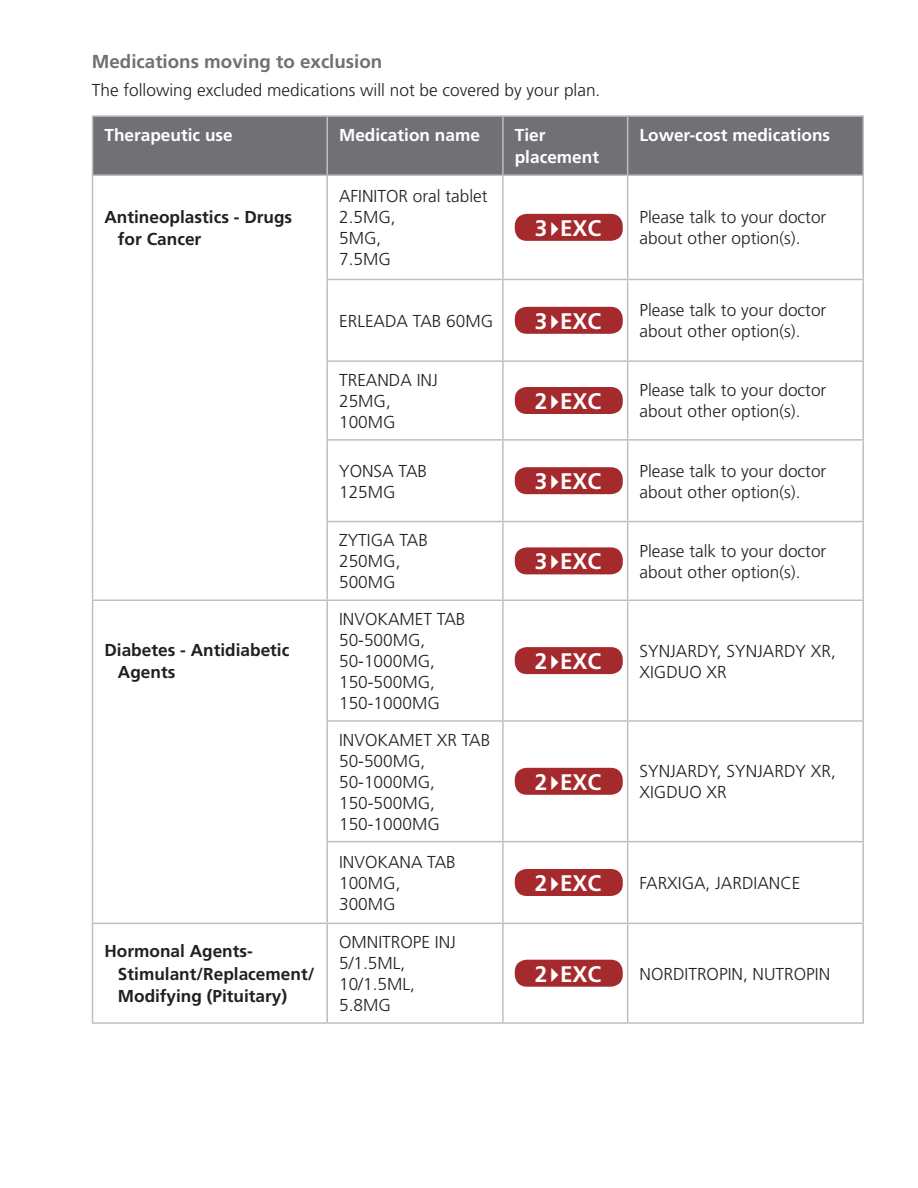
<style>
.page{position:relative;width:918px;height:1188px;background:#fff}
.page>*{position:absolute;margin:0;border:0;box-sizing:border-box;transform-origin:0 0}
.t1{font:700 22.5px "Frutiger LT Pro";color:#fff}
.t2{font:700 18.75px "Frutiger LT Pro";color:#717074}
.t3{font:300 17.25px/21px "Frutiger LT Pro";color:#231f20}
.t4{font:700 17.25px/22.5px "Frutiger LT Pro";color:#231f20}
.t5{font:700 17.25px/22.5px "Frutiger LT Pro";color:#fff}
</style>
<div class="page">
<div style="left:93px;top:117px;width:769px;height:58px;background:#717074"></div>
<hr style="left:92px;top:176px;width:1px;height:103px;background:#bebfc2">
<hr style="left:326px;top:176px;width:2px;height:103px;background:#bebfc2">
<hr style="left:502px;top:176px;width:2px;height:103px;background:#bebfc2">
<hr style="left:627px;top:176px;width:1px;height:103px;background:#bebfc2">
<hr style="left:862px;top:176px;width:2px;height:103px;background:#bebfc2">
<hr style="left:92px;top:279px;width:1px;height:82px;background:#bebfc2">
<hr style="left:326px;top:279px;width:177px;height:1px;background:#bebfc2">
<hr style="left:326px;top:280px;width:2px;height:80px;background:#bebfc2">
<hr style="left:503px;top:279px;width:125px;height:1px;background:#bebfc2">
<hr style="left:502px;top:280px;width:2px;height:80px;background:#bebfc2">
<hr style="left:628px;top:279px;width:236px;height:1px;background:#bebfc2">
<hr style="left:627px;top:280px;width:1px;height:80px;background:#bebfc2">
<hr style="left:862px;top:280px;width:2px;height:80px;background:#bebfc2">
<hr style="left:92px;top:361px;width:1px;height:79px;background:#bebfc2">
<hr style="left:326px;top:360px;width:177px;height:2px;background:#bebfc2">
<hr style="left:326px;top:362px;width:2px;height:77px;background:#bebfc2">
<hr style="left:503px;top:360px;width:125px;height:2px;background:#bebfc2">
<hr style="left:502px;top:362px;width:2px;height:77px;background:#bebfc2">
<hr style="left:628px;top:360px;width:236px;height:2px;background:#bebfc2">
<hr style="left:627px;top:362px;width:1px;height:77px;background:#bebfc2">
<hr style="left:862px;top:362px;width:2px;height:77px;background:#bebfc2">
<hr style="left:92px;top:440px;width:1px;height:82px;background:#bebfc2">
<hr style="left:326px;top:439px;width:177px;height:2px;background:#bebfc2">
<hr style="left:326px;top:441px;width:2px;height:80px;background:#bebfc2">
<hr style="left:503px;top:439px;width:125px;height:2px;background:#bebfc2">
<hr style="left:502px;top:441px;width:2px;height:80px;background:#bebfc2">
<hr style="left:628px;top:439px;width:236px;height:2px;background:#bebfc2">
<hr style="left:627px;top:441px;width:1px;height:80px;background:#bebfc2">
<hr style="left:862px;top:441px;width:2px;height:80px;background:#bebfc2">
<hr style="left:92px;top:522px;width:1px;height:77px;background:#bebfc2">
<hr style="left:326px;top:521px;width:177px;height:1px;background:#bebfc2">
<hr style="left:326px;top:522px;width:2px;height:77px;background:#bebfc2">
<hr style="left:503px;top:521px;width:125px;height:1px;background:#bebfc2">
<hr style="left:502px;top:522px;width:2px;height:77px;background:#bebfc2">
<hr style="left:628px;top:521px;width:236px;height:1px;background:#bebfc2">
<hr style="left:627px;top:522px;width:1px;height:77px;background:#bebfc2">
<hr style="left:862px;top:522px;width:2px;height:77px;background:#bebfc2">
<hr style="left:92px;top:599px;width:235px;height:2px;background:#bebfc2">
<hr style="left:92px;top:601px;width:1px;height:120px;background:#bebfc2">
<hr style="left:327px;top:599px;width:176px;height:2px;background:#bebfc2">
<hr style="left:326px;top:601px;width:2px;height:119px;background:#bebfc2">
<hr style="left:503px;top:599px;width:125px;height:2px;background:#bebfc2">
<hr style="left:502px;top:601px;width:2px;height:119px;background:#bebfc2">
<hr style="left:628px;top:599px;width:236px;height:2px;background:#bebfc2">
<hr style="left:627px;top:601px;width:1px;height:119px;background:#bebfc2">
<hr style="left:862px;top:601px;width:2px;height:119px;background:#bebfc2">
<hr style="left:92px;top:721px;width:1px;height:121px;background:#bebfc2">
<hr style="left:326px;top:720px;width:177px;height:2px;background:#bebfc2">
<hr style="left:326px;top:722px;width:2px;height:119px;background:#bebfc2">
<hr style="left:503px;top:720px;width:125px;height:2px;background:#bebfc2">
<hr style="left:502px;top:722px;width:2px;height:119px;background:#bebfc2">
<hr style="left:628px;top:720px;width:236px;height:2px;background:#bebfc2">
<hr style="left:627px;top:722px;width:1px;height:119px;background:#bebfc2">
<hr style="left:862px;top:722px;width:2px;height:119px;background:#bebfc2">
<hr style="left:92px;top:842px;width:1px;height:81px;background:#bebfc2">
<hr style="left:326px;top:841px;width:177px;height:1px;background:#bebfc2">
<hr style="left:326px;top:842px;width:2px;height:81px;background:#bebfc2">
<hr style="left:503px;top:841px;width:125px;height:1px;background:#bebfc2">
<hr style="left:502px;top:842px;width:2px;height:81px;background:#bebfc2">
<hr style="left:628px;top:841px;width:236px;height:1px;background:#bebfc2">
<hr style="left:627px;top:842px;width:1px;height:81px;background:#bebfc2">
<hr style="left:862px;top:842px;width:2px;height:81px;background:#bebfc2">
<hr style="left:92px;top:924px;width:1px;height:98px;background:#bebfc2">
<hr style="left:327px;top:923px;width:176px;height:1px;background:#bebfc2">
<hr style="left:326px;top:924px;width:2px;height:98px;background:#bebfc2">
<hr style="left:503px;top:923px;width:125px;height:1px;background:#bebfc2">
<hr style="left:502px;top:924px;width:2px;height:98px;background:#bebfc2">
<hr style="left:628px;top:923px;width:236px;height:1px;background:#bebfc2">
<hr style="left:627px;top:924px;width:1px;height:98px;background:#bebfc2">
<hr style="left:862px;top:924px;width:2px;height:98px;background:#bebfc2">
<hr style="left:92px;top:1022px;width:235px;height:2px;background:#bebfc2">
<hr style="left:327px;top:1022px;width:176px;height:2px;background:#bebfc2">
<hr style="left:503px;top:1022px;width:125px;height:2px;background:#bebfc2">
<hr style="left:628px;top:1022px;width:236px;height:2px;background:#bebfc2">
<hr style="left:92px;top:115px;width:235px;height:2px;background:#bebfc2">
<hr style="left:92px;top:117px;width:1px;height:58px;background:#bebfc2">
<hr style="left:327px;top:115px;width:176px;height:2px;background:#bebfc2">
<hr style="left:326px;top:117px;width:2px;height:58px;background:#bebfc2">
<hr style="left:503px;top:115px;width:125px;height:2px;background:#bebfc2">
<hr style="left:502px;top:117px;width:2px;height:58px;background:#bebfc2">
<hr style="left:628px;top:115px;width:236px;height:2px;background:#bebfc2">
<hr style="left:627px;top:117px;width:1px;height:58px;background:#bebfc2">
<hr style="left:862px;top:117px;width:2px;height:58px;background:#bebfc2">
<hr style="left:92px;top:175px;width:235px;height:1px;background:#bebfc2">
<hr style="left:327px;top:175px;width:176px;height:1px;background:#bebfc2">
<hr style="left:503px;top:175px;width:125px;height:1px;background:#bebfc2">
<hr style="left:628px;top:175px;width:236px;height:1px;background:#bebfc2">
<hr style="left:92px;top:923px;width:235px;height:1px;background:#bebfc2">
<div style="left:515px;top:214px;width:108px;height:27px;background:#a52a2e;border-radius:12px"></div>
<div style="left:515px;top:307px;width:108px;height:27px;background:#a52a2e;border-radius:12px"></div>
<div style="left:515px;top:387px;width:108px;height:27px;background:#a52a2e;border-radius:12px"></div>
<div style="left:515px;top:467px;width:108px;height:27px;background:#a52a2e;border-radius:12px"></div>
<div style="left:515px;top:547px;width:108px;height:27px;background:#a52a2e;border-radius:12px"></div>
<div style="left:515px;top:647px;width:108px;height:27px;background:#a52a2e;border-radius:12px"></div>
<div style="left:515px;top:768px;width:108px;height:27px;background:#a52a2e;border-radius:12px"></div>
<div style="left:515px;top:869px;width:108px;height:27px;background:#a52a2e;border-radius:12px"></div>
<div style="left:515px;top:960px;width:108px;height:27px;background:#a52a2e;border-radius:12px"></div>
<p class="t2" style="left:92px;top:50px;width:292px">Medications moving to exclusion</p>
<p class="t3" style="left:92px;top:79px;width:510px">The following excluded medications will not be covered by your plan.</p>
<p class="t5" style="left:104px;top:124px;width:130px">Therapeutic use</p>
<p class="t5" style="left:339px;top:124px;width:142px">Medication name</p>
<p class="t5" style="left:515px;top:124px;width:86px">Tier placement</p>
<p class="t5" style="left:640px;top:124px;width:192px">Lower-cost medications</p>
<p class="t4" style="left:118px;top:205px;width:176px;text-indent:-14px">Antineoplastics - Drugs for Cancer</p>
<p class="t4" style="left:118px;top:639px;width:173px;text-indent:-14px">Diabetes - Antidiabetic<br>Agents</p>
<p class="t3" style="left:339px;top:186px;width:150px">AFINITOR oral tablet<br>2.5MG,<br>5MG,<br>7.5MG</p>
<h1 class="t1" style="left:535px;top:215px;width:68px">3 EXC</h1>
<p class="t3" style="left:640px;top:207px;width:188px">Please talk to your doctor about other option(s).</p>
<p class="t3" style="left:339px;top:310px;width:156px">ERLEADA TAB 60MG</p>
<h1 class="t1" style="left:535px;top:308px;width:68px">3 EXC</h1>
<p class="t3" style="left:640px;top:300px;width:188px">Please talk to your doctor about other option(s).</p>
<p class="t3" style="left:339px;top:370px;width:100px">TREANDA INJ<br>25MG,<br>100MG</p>
<h1 class="t1" style="left:535px;top:388px;width:68px">2 EXC</h1>
<p class="t3" style="left:640px;top:380px;width:188px">Please talk to your doctor about other option(s).</p>
<p class="t3" style="left:339px;top:460px;width:89px">YONSA TAB<br>125MG</p>
<h1 class="t1" style="left:535px;top:468px;width:68px">3 EXC</h1>
<p class="t3" style="left:640px;top:460px;width:188px">Please talk to your doctor about other option(s).</p>
<p class="t3" style="left:339px;top:530px;width:90px">ZYTIGA TAB<br>250MG,<br>500MG</p>
<h1 class="t1" style="left:535px;top:548px;width:68px">3 EXC</h1>
<p class="t3" style="left:640px;top:541px;width:188px">Please talk to your doctor about other option(s).</p>
<p class="t3" style="left:339px;top:609px;width:128px">INVOKAMET TAB<br>50-500MG,<br>50-1000MG,<br>150-500MG,<br>150-1000MG</p>
<p class="t3" style="left:339px;top:729px;width:153px">INVOKAMET XR TAB<br>50-500MG,<br>50-1000MG,<br>150-500MG,<br>150-1000MG</p>
<p class="t3" style="left:339px;top:852px;width:118px">INVOKANA TAB<br>100MG,<br>300MG</p>
<h1 class="t1" style="left:535px;top:648px;width:68px">2 EXC</h1>
<p class="t3" style="left:640px;top:640px;width:198px">SYNJARDY, SYNJARDY XR,<br>XIGDUO XR</p>
<h1 class="t1" style="left:535px;top:769px;width:68px">2 EXC</h1>
<p class="t3" style="left:640px;top:761px;width:198px">SYNJARDY, SYNJARDY XR,<br>XIGDUO XR</p>
<h1 class="t1" style="left:535px;top:870px;width:68px">2 EXC</h1>
<p class="t3" style="left:640px;top:873px;width:163px">FARXIGA, JARDIANCE</p>
<p class="t4" style="left:118px;top:940px;width:198px;text-indent:-14px">Hormonal Agents-<br>Stimulant/Replacement/<br>Modifying (Pituitary)</p>
<p class="t3" style="left:339px;top:932px;width:118px">OMNITROPE INJ<br>5/1.5ML,<br>10/1.5ML,<br>5.8MG</p>
<h1 class="t1" style="left:535px;top:960px;width:68px">2 EXC</h1>
<p class="t3" style="left:640px;top:963px;width:192px">NORDITROPIN, NUTROPIN</p>
</div>
